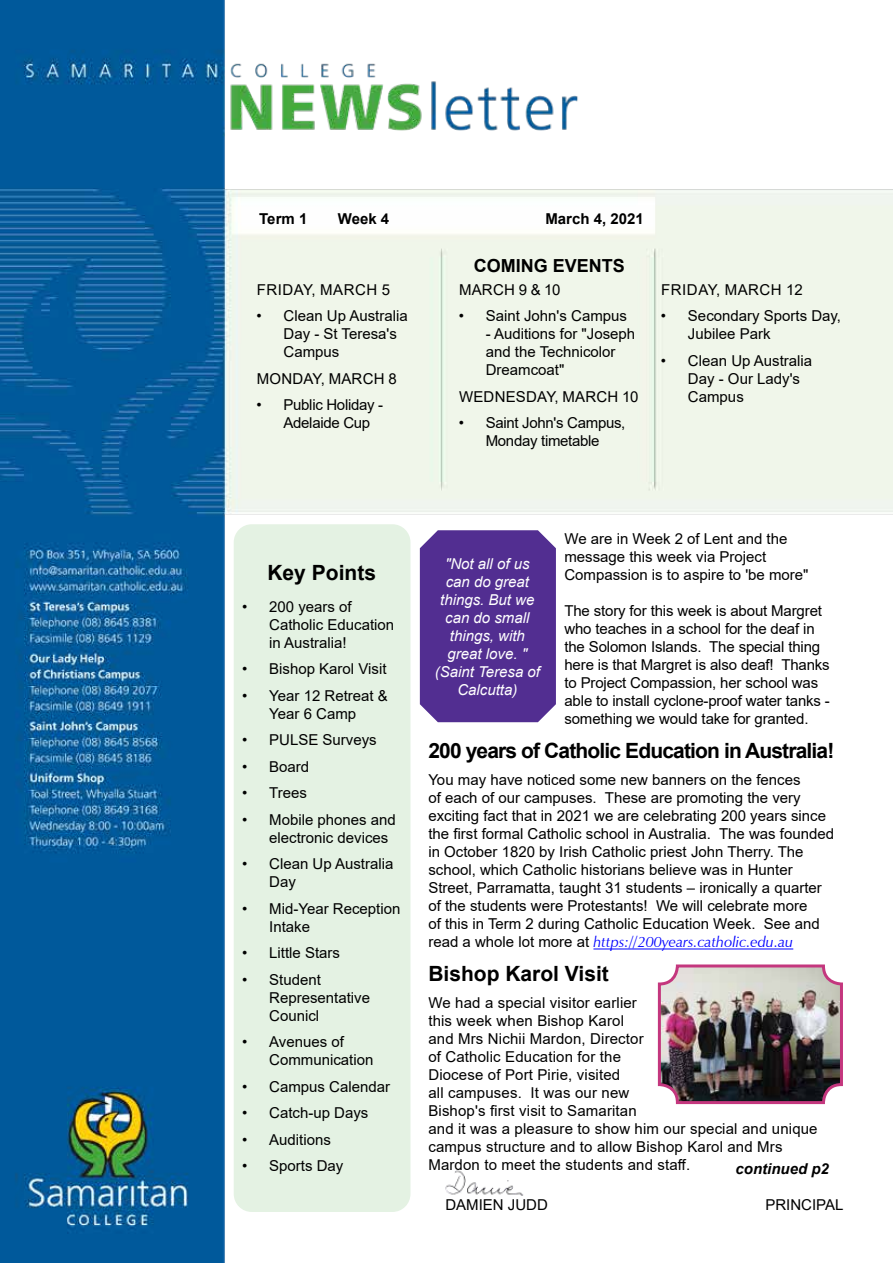
<style>
.page{position:relative;width:893px;height:1263px;background:#fff}
.page>*{position:absolute;margin:0;border:0;box-sizing:border-box;transform-origin:0 0}
.t1{font:700 21px "Arial";letter-spacing:-.04em;color:#000}
.t2{font:700 21px "Arial";color:#000}
.t3{font:700 18px "Arial";color:#000}
.t4{font:15px/18px "Arial";color:#000}
.t5{font:italic 15px/18px "Arial";color:#fff;text-align:center}
.t6{font:15px/18px "Arial";letter-spacing:-.02em;color:#000}
.t7{font:italic 15px "Zapf Humanist 601 BT";color:#00f}
.t8{font:15px "Arial";letter-spacing:.035em;color:#000}
.t9{font:700 15px "Arial";color:#000}
.t10{font:italic 700 15px "Arial";color:#000}
.s1{font-family:"Arial";font-style:normal;color:#000}
</style>
<div class="page">
<img style="left:0;top:0;width:893px;height:1263px">
<img style="left:442px;top:1168px;width:85px;height:31px">
<div style="left:234px;top:524px;width:176px;height:688px;background:#e4f2e3;border-radius:18px"></div>
<hr style="left:593px;top:949px;width:200px;height:1px;background:#00f">
<div style="left:420px;top:530px;width:136px;height:192px;background:#522e91"></div>
<img style="left:659px;top:966px;width:182px;height:136px">
<div style="left:658px;top:964px;width:185px;height:140px;border:3px solid #c4377e;border-radius:18px"></div>
<p class="t9" style="left:259px;top:209px;width:50px">Term 1</p>
<p class="t9" style="left:338px;top:209px;width:53px">Week 4</p>
<p class="t9" style="left:545px;top:209px;width:100px">March 4, 2021</p>
<p class="t3" style="left:474px;top:253px;width:153px">COMING EVENTS</p>
<p class="t8" style="left:257px;top:279px;width:135px">FRIDAY, MARCH 5</p>
<p class="t4" style="left:283px;top:307px;width:126px;text-indent:-27px">• Clean Up Australia<br>Day - St Teresa's<br>Campus</p>
<p class="t4" style="left:257px;top:370px;width:141px">MONDAY, MARCH 8</p>
<p class="t6" style="left:283px;top:396px;width:101px;text-indent:-27px">• Public Holiday -<br>Adelaide Cup</p>
<p class="t4" style="left:459px;top:281px;width:103px">MARCH 9 &amp; 10</p>
<p class="t4" style="left:459px;top:307px;width:170px">• Saint John's Campus</p>
<p class="t4" style="left:486px;top:325px;width:151px">- Auditions for "Joseph and the Technicolor<br>Dreamcoat"</p>
<p class="t4" style="left:459px;top:388px;width:181px">WEDNESDAY, MARCH 10</p>
<p class="t6" style="left:459px;top:414px;width:168px;text-align:center">• Saint John's Campus,<br>Monday timetable</p>
<p class="t8" style="left:661px;top:279px;width:143px">FRIDAY, MARCH 12</p>
<p class="t4" style="left:688px;top:307px;width:155px;text-indent:-27px">• Secondary Sports Day,<br>Jubilee Park</p>
<p class="t4" style="left:688px;top:352px;width:126px;text-indent:-27px">• Clean Up Australia<br>Day - Our Lady's<br>Campus</p>
<h1 class="t2" style="left:267px;top:558px;width:110px">Key Points</h1>
<p class="t4" style="left:269px;top:597px;width:127px;text-indent:-27px">• 200 years of<br>Catholic Education in Australia!</p>
<p class="t4" style="left:242px;top:660px;width:146px">• Bishop Karol Visit</p>
<p class="t4" style="left:242px;top:686px;width:147px;text-align:center">• Year 12 Retreat &amp;<br>Year 6 Camp</p>
<p class="t4" style="left:242px;top:731px;width:136px">• PULSE Surveys</p>
<p class="t4" style="left:242px;top:757px;width:69px">• Board</p>
<p class="t4" style="left:242px;top:784px;width:66px">• Trees</p>
<p class="t4" style="left:269px;top:810px;width:128px;text-indent:-27px">• Mobile phones and electronic devices</p>
<p class="t4" style="left:269px;top:855px;width:126px;text-indent:-27px">• Clean Up Australia<br>Day</p>
<p class="t4" style="left:269px;top:899px;width:133px;text-indent:-27px">• Mid-Year Reception<br>Intake</p>
<p class="t4" style="left:242px;top:944px;width:99px">• Little Stars</p>
<p class="t4" style="left:269px;top:970px;width:102px;text-indent:-27px">• Student<br>Representative<br>Counicl</p>
<p class="t4" style="left:269px;top:1033px;width:106px;text-indent:-27px">• Avenues of<br>Communication</p>
<p class="t4" style="left:242px;top:1077px;width:149px">• Campus Calendar</p>
<p class="t4" style="left:242px;top:1104px;width:128px">• Catch-up Days</p>
<p class="t4" style="left:242px;top:1130px;width:90px">• Auditions</p>
<p class="t4" style="left:242px;top:1157px;width:103px">• Sports Day</p>
<p class="t4" style="left:564px;top:529px;width:246px">We are in Week 2 of Lent and the message this week via Project<br>Compassion is to aspire to 'be more"</p>
<p class="t4" style="left:564px;top:601px;width:267px">The story for this week is about Margret who teaches in a school for the deaf in the Solomon Islands. The special thing here is that Margret is also deaf! Thanks to Project Compassion, her school was able to install cyclone-proof water tanks - something we would take for granted.</p>
<h1 class="t1" style="left:428px;top:736px;width:408px">200 years of Catholic Education in Australia!</h1>
<p class="t4" style="left:428px;top:770px;width:407px">You may have noticed some new banners on the fences<br>of each of our campuses. These are promoting the very exciting fact that in 2021 we are celebrating 200 years since the first formal Catholic school in Australia. The was founded in October 1820 by Irish Catholic priest John Therry. The school, which Catholic historians believe was in Hunter Street, Parramatta, taught 31 students – ironically a quarter of the students were Protestants! We will celebrate more<br>of this in Term 2 during Catholic Education Week. See and</p>
<p class="t7" style="left:428px;top:932px;width:366px"><span class="s1">read a whole lot more at</span> https://200years.catholic.edu.au</p>
<h1 class="t2" style="left:428px;top:959px;width:182px">Bishop Karol Visit</h1>
<p class="t4" style="left:428px;top:994px;width:391px">We had a special visitor earlier<br>this week when Bishop Karol<br>and Mrs Nichii Mardon, Director<br>of Catholic Education for the<br>Diocese of Port Pirie, visited<br>all campuses. It was our new<br>Bishop's first visit to Samaritan<br>and it was a pleasure to show him our special and unique campus structure and to allow Bishop Karol and Mrs Mardon to meet the students and staff.</p>
<p class="t5" style="left:435px;top:555px;width:107px">"Not all of us can do great things. But we can do small things, with great love. " (Saint Teresa of<br>Calcutta)</p>
<p class="t10" style="left:736px;top:1159px;width:95px">continued p2</p>
<p class="t4" style="left:445px;top:1196px;width:104px">DAMIEN JUDD</p>
<p class="t4" style="left:765px;top:1196px;width:80px">PRINCIPAL</p>
</div>
